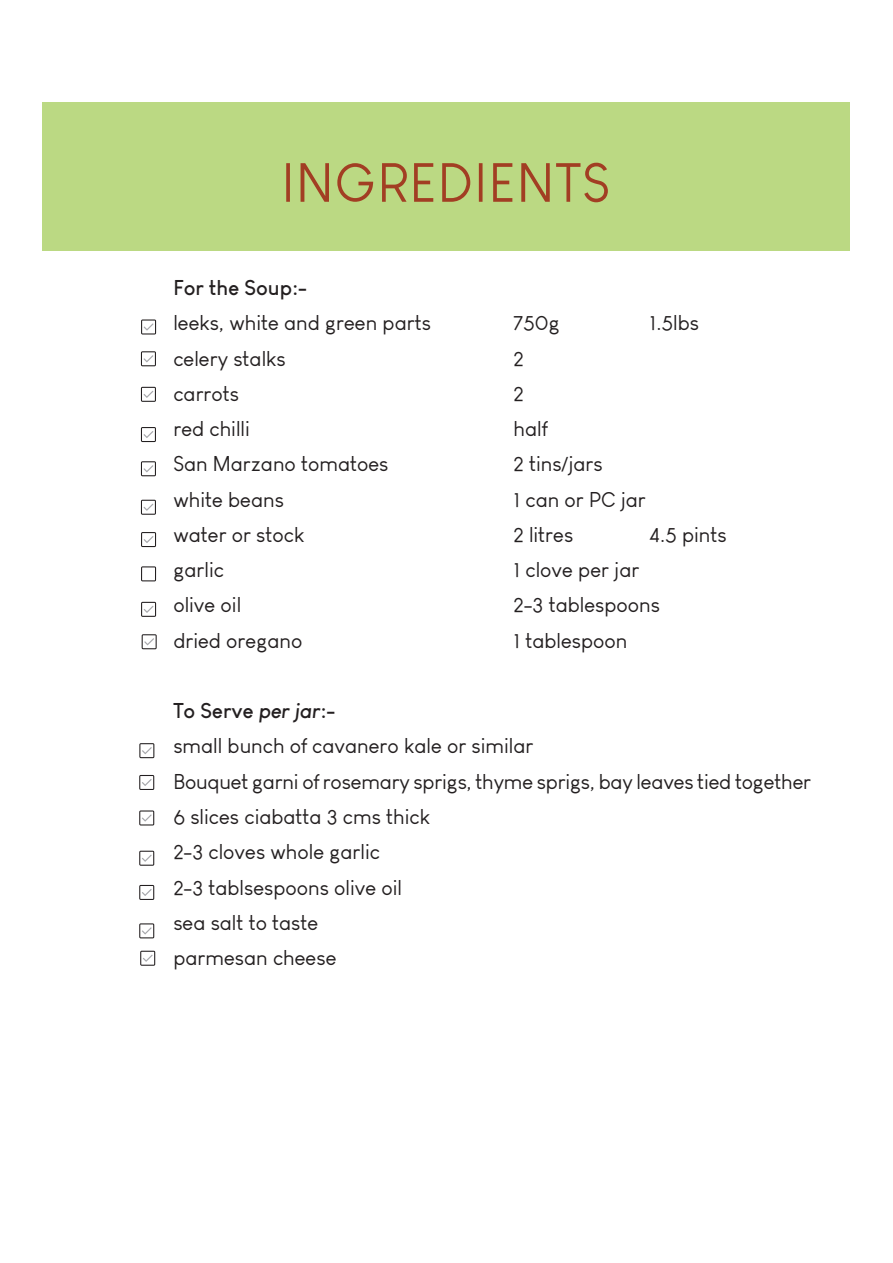
<style>
.page{position:relative;width:893px;height:1263px;background:#fff}
.page>*{position:absolute;margin:0;border:0;box-sizing:border-box;transform-origin:0 0}
.t1{font:54px "Louis George Cafe";letter-spacing:.03em;color:#a23e23}
.t2{font:21px/35.2px "Louis George Cafe";color:#231f20}
.t3{font:700 21px "Louis George Cafe";color:#231f20}
.s1{font-weight:700}
.s2{font-weight:700;font-style:italic}
</style>
<div class="page">
<div style="left:43px;top:102px;width:807px;height:149px;background:#bbd983"></div>
<svg style="left:139px;top:775px;width:15px;height:15px"></svg>
<svg style="left:139px;top:810px;width:15px;height:15px"></svg>
<svg style="left:139px;top:851px;width:15px;height:15px"></svg>
<svg style="left:139px;top:885px;width:15px;height:15px"></svg>
<svg style="left:139px;top:923px;width:15px;height:15px"></svg>
<svg style="left:139px;top:743px;width:15px;height:15px"></svg>
<svg style="left:141px;top:351px;width:15px;height:15px"></svg>
<svg style="left:141px;top:387px;width:15px;height:15px"></svg>
<svg style="left:141px;top:427px;width:15px;height:15px"></svg>
<svg style="left:141px;top:461px;width:15px;height:15px"></svg>
<svg style="left:141px;top:500px;width:15px;height:15px"></svg>
<svg style="left:141px;top:532px;width:15px;height:15px"></svg>
<svg style="left:141px;top:319px;width:15px;height:15px"></svg>
<svg style="left:141px;top:566px;width:15px;height:15px"></svg>
<svg style="left:141px;top:602px;width:15px;height:15px"></svg>
<svg style="left:142px;top:634px;width:15px;height:15px"></svg>
<svg style="left:140px;top:951px;width:15px;height:15px"></svg>
<h1 class="t1" style="left:282px;top:162px;width:330px">INGREDIENTS</h1>
<p class="t3" style="left:173px;top:280px;width:135px">For the Soup:-</p>
<p class="t2" style="left:173px;top:307px;width:259px">leeks, white and green parts</p>
<p class="t2" style="left:514px;top:307px;width:48px">750g</p>
<p class="t2" style="left:650px;top:307px;width:51px">1.5lbs</p>
<p class="t2" style="left:173px;top:342px;width:114px">celery stalks</p>
<p class="t2" style="left:514px;top:342px;width:12px">2</p>
<p class="t2" style="left:173px;top:378px;width:67px">carrots</p>
<p class="t2" style="left:514px;top:378px;width:12px">2</p>
<p class="t2" style="left:173px;top:413px;width:78px">red chilli</p>
<p class="t2" style="left:514px;top:413px;width:35px">half</p>
<p class="t2" style="left:173px;top:448px;width:217px">San Marzano tomatoes</p>
<p class="t2" style="left:514px;top:448px;width:91px">2 tins/jars</p>
<p class="t2" style="left:173px;top:483px;width:112px">white beans</p>
<p class="t2" style="left:514px;top:483px;width:134px">1 can or PC jar</p>
<p class="t2" style="left:173px;top:519px;width:133px">water or stock</p>
<p class="t2" style="left:514px;top:519px;width:61px">2 litres</p>
<p class="t2" style="left:650px;top:519px;width:79px">4.5 pints</p>
<p class="t2" style="left:173px;top:554px;width:52px">garlic</p>
<p class="t2" style="left:514px;top:554px;width:127px">1 clove per jar</p>
<p class="t2" style="left:173px;top:589px;width:69px">olive oil</p>
<p class="t2" style="left:514px;top:589px;width:148px">2-3 tablespoons</p>
<p class="t2" style="left:173px;top:624px;width:131px">dried oregano</p>
<p class="t2" style="left:514px;top:624px;width:115px">1 tablespoon</p>
<p class="t2" style="left:173px;top:695px;width:639px"><span class="s1">To Serve</span> <span class="s2">per jar</span><span class="s1">:-<br></span>small bunch of cavanero kale or similar<br>Bouquet garni of rosemary sprigs, thyme sprigs, bay leaves tied together<br>6 slices ciabatta 3 cms thick<br>2-3 cloves whole garlic<br>2-3 tablsespoons olive oil<br>sea salt to taste<br>parmesan cheese</p>
</div>
